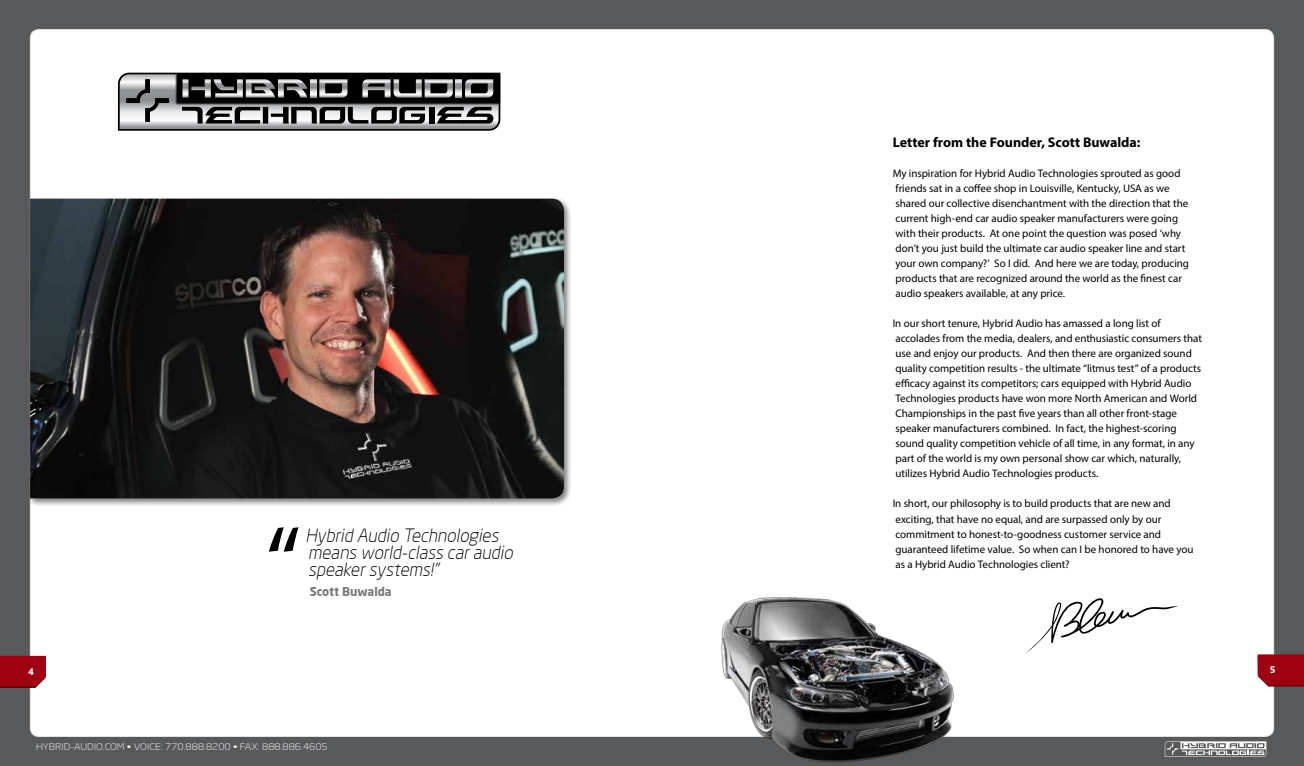
<style>
.page{position:relative;width:1304px;height:766px;background:#fff}
.page>*{position:absolute;margin:0;border:0;box-sizing:border-box;transform-origin:0 0}
.t1{font:100px "Myriad Pro";color:#000}
.t2{font:italic 300 18px/17px "Neo Sans";color:#000}
.t3{font:700 14px "Myriad Pro";color:#000}
.t4{font:700 12px "Neo Sans";color:#77787b}
.t5{font:11px/15px "Myriad Pro";letter-spacing:-.005em;color:#000}
.t6{font:300 9px "Neo Sans";color:#fff;scale:1.19 1}
.t7{font:700 9px "Neo Sans";color:#fff}
.s1{font-weight:700;font-style:normal;font-size:11px;color:#fff}
.s2{font-family:"Neo Sans";font-size:11px;color:#fff}
.s3{font-family:"Neo Sans";font-weight:700;color:#fff}
</style>
<div class="page">
<div style="left:0;top:0;width:1304px;height:765px;background:#58595b"></div>
<div style="left:30px;top:30px;width:1244px;height:706px;background:#fff;border-radius:9px"></div>
<svg style="left:0;top:655px;width:46px;height:32px"></svg>
<svg style="left:1258px;top:654px;width:46px;height:32px"></svg>
<svg style="left:1165px;top:741px;width:101px;height:15px"></svg>
<svg style="left:118px;top:73px;width:382px;height:58px;background:#656667"></svg>
<svg style="left:1026px;top:598px;width:152px;height:55px"></svg>
<div style="left:28px;top:196px;width:544px;height:310px;background:#000;opacity:.5"></div>
<img style="left:30px;top:198px;width:534px;height:300px">
<img style="left:716px;top:596px;width:242px;height:167px">
<h1 class="t1" style="left:265px;top:500px;width:37px">“</h1>
<h2 class="t2" style="left:308px;top:526px;width:210px;text-indent:-11px"><span class="s1">»</span> Hybrid Audio Technologies means world-class caraudio speakersystems!”</h2>
<p class="t4" style="left:310px;top:583px;width:83px">Scott Buwalda</p>
<p class="t3" style="left:884px;top:133px;width:258px"><span class="s2">»</span>Letter from the Founder, Scott Buwalda:</p>
<p class="t5" style="left:895px;top:166px;width:295px;text-indent:-11px"><span class="s3">»</span>My inspiration for Hybrid Audio Technologies sprouted as good friends sat in a coffee shop in Louisville, Kentucky, USA as we shared our collective disenchantment with the direction that the current high-end car audio speaker manufacturers were going with their products. At one point the question was posed ‘why don’t you just build the ultimate car audio speaker line and start your own company?’ So I did. And here we are today, producing products that are recognized around the world as the finest car audio speakers available, at any price.</p>
<p class="t5" style="left:895px;top:316px;width:308px;text-indent:-11px"><span class="s3">»</span>In our short tenure, Hybrid Audio has amassed a long list of accolades from the media, dealers, and enthusiastic consumers that use and enjoy our products. And then there are organized sound quality competition results - the ultimate “litmus test” of a products efficacy against its competitors; cars equipped with Hybrid Audio Technologies products have won more North American and World Championships in the past five years than all other front-stage speaker manufacturers combined. In fact, the highest-scoring sound quality competition vehicle of all time, in any format, in any part of the world is my own personal show car which, naturally, utilizes Hybrid Audio Technologies products.</p>
<p class="t5" style="left:895px;top:496px;width:299px;text-indent:-11px"><span class="s3">»</span>In short, our philosophy is to build products that are new and exciting, that have no equal, and are surpassed only by our commitment to honest-to-goodness customer service and guaranteed lifetime value. So when can I be honored to have you as a Hybrid Audio Technologies client?</p>
<p class="t7" style="left:28px;top:665px;width:7px">4</p>
<p class="t7" style="left:1270px;top:664px;width:7px">5</p>
<p class="t6" style="left:36px;top:741px;width:247px">HYBRID-AUDIO.COM • VOICE: 770.888.8200 • FAX: 888.886.4605</p>
</div>
